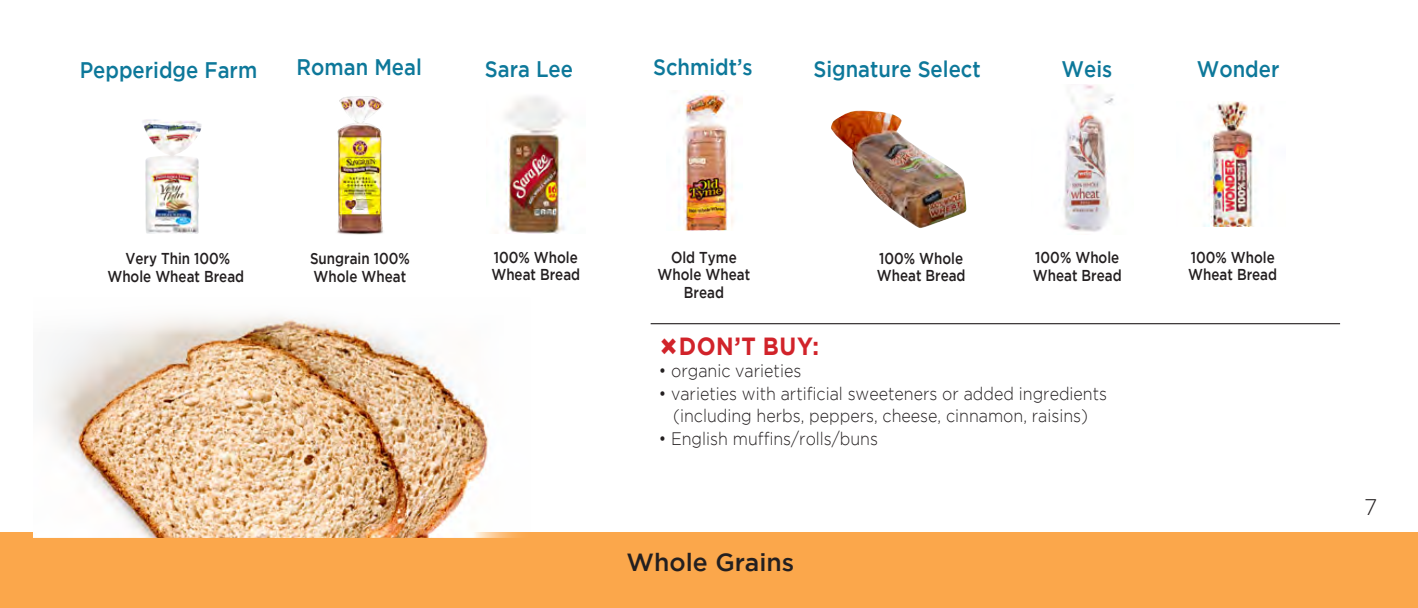
<style>
.page{position:relative;width:1418px;height:608px;background:#fff}
.page>*{position:absolute;margin:0;border:0;box-sizing:border-box;transform-origin:0 0}
.t1{font:500 24.75px "Gotham";color:#231f20}
.t2{font:700 24.75px "Gotham";letter-spacing:.025em;color:#d1232a;scale:.9 1}
.t3{font:500 22.5px "Gotham";color:#0d789a;scale:.9 1}
.t4{font:300 22.5px "Gotham";color:#231f20}
.t5{font:300 18px/22.5px "Gotham";color:#231f20;text-align:center;scale:.89 1}
.t6{font:500 15.75px/17.6px "Gotham";color:#231f20;scale:.85 1}
</style>
<div class="page">
<div style="left:0;top:532px;width:1418px;height:76px;background:#fba74b"></div>
<img style="left:504px;top:96px;width:62px;height:137px">
<img style="left:337px;top:96px;width:47px;height:139px">
<img style="left:679px;top:91px;width:55px;height:140px">
<img style="left:1063px;top:85px;width:51px;height:147px">
<img style="left:1204px;top:101px;width:53px;height:125px">
<hr style="left:650px;top:323px;width:690px;height:1px;background:#231f20">
<img style="left:33px;top:316px;width:487px;height:221px">
<img style="left:831px;top:111px;width:135px;height:117px">
<img style="left:143px;top:119px;width:59px;height:114px">
<p class="t3" style="left:80px;top:57px;width:199px">Pepperidge Farm</p>
<p class="t3" style="left:297px;top:54px;width:141px">Roman Meal</p>
<p class="t3" style="left:485px;top:56px;width:99px">Sara Lee</p>
<p class="t3" style="left:653px;top:54px;width:112px">Schmidt’s</p>
<p class="t3" style="left:813px;top:56px;width:187px">Signature Select</p>
<p class="t3" style="left:1061px;top:56px;width:58px">Weis</p>
<p class="t3" style="left:1196px;top:56px;width:93px">Wonder</p>
<p class="t6" style="left:107px;top:249px;width:162px;text-align:center">Very Thin 100%<br>Whole Wheat Bread</p>
<p class="t6" style="left:310px;top:249px;width:119px">Sungrain 100%</p>
<p class="t6" style="left:314px;top:267px;width:110px">Whole Wheat</p>
<p class="t6" style="left:491px;top:248px;width:106px">100% Whole<br>Wheat Bread</p>
<p class="t6" style="left:657px;top:248px;width:110px;text-align:center">Old Tyme<br>Whole Wheat<br>Bread</p>
<p class="t6" style="left:1033px;top:248px;width:106px">100% Whole<br>Wheat Bread</p>
<p class="t6" style="left:1188px;top:248px;width:106px">100% Whole<br>Wheat Bread</p>
<p class="t6" style="left:876px;top:249px;width:106px">100% Whole<br>Wheat Bread</p>
<p class="t2" style="left:679px;top:332px;width:157px">DON’T BUY:</p>
<p class="t5" style="left:659px;top:359px;width:162px">• organic varieties</p>
<p class="t5" style="left:659px;top:382px;width:505px">• varieties with artificial sweeteners or added ingredients (including herbs, peppers, cheese, cinnamon, raisins)</p>
<p class="t5" style="left:659px;top:427px;width:248px">• English muffins/rolls/buns</p>
<p class="t1" style="left:626px;top:548px;width:169px">Whole Grains</p>
<p class="t4" style="left:1364px;top:495px;width:15px">7</p>
</div>
